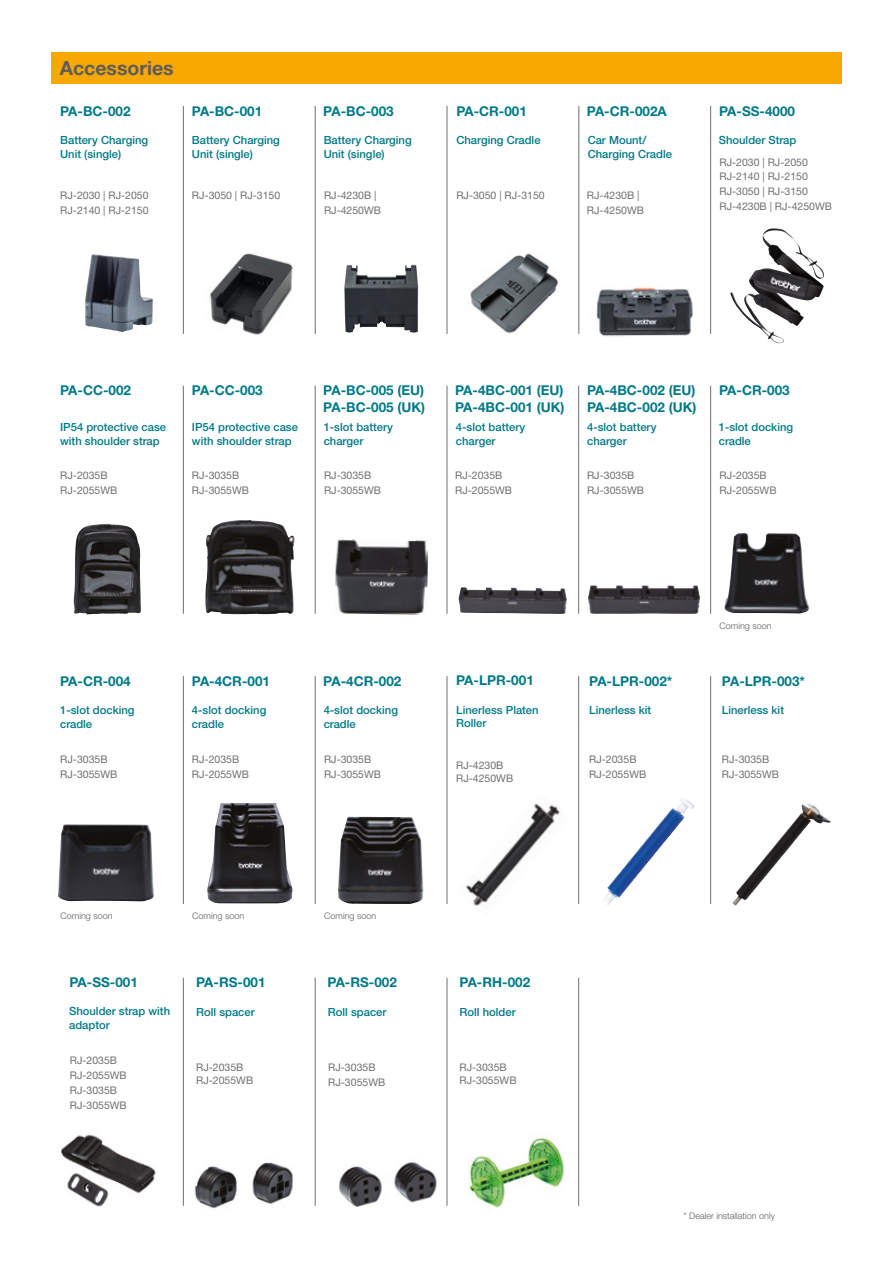
<style>
.page{position:relative;width:893px;height:1263px;background:#fff}
.page>*{position:absolute;margin:0;border:0;box-sizing:border-box;transform-origin:0 0}
.t1{font:700 19.5px "Helvetica Neue LTW1 G";color:#5c5c5b}
.t2{font:700 13.5px/16.5px "Helvetica Neue LTW1 G";color:#007988}
.t3{font:500 11.25px/13.5px "Helvetica Neue LTW1 G";color:#007988}
.t4{font:10.5px/15px "Helvetica Neue LTW1 G";color:#706f6f}
.t5{font:300 9px "Helvetica Neue LTW1 G";color:#5c5c5b}
</style>
<div class="page">
<div style="left:51px;top:52px;width:791px;height:31px;background:#f8a800"></div>
<img style="left:209px;top:253px;width:84px;height:82px">
<img style="left:344px;top:265px;width:74px;height:68px">
<hr style="left:183px;top:106px;width:1px;height:228px;background:#706f6f">
<hr style="left:315px;top:106px;width:1px;height:228px;background:#706f6f">
<hr style="left:447px;top:106px;width:1px;height:228px;background:#706f6f">
<hr style="left:578px;top:106px;width:1px;height:228px;background:#706f6f">
<hr style="left:710px;top:106px;width:1px;height:228px;background:#706f6f">
<img style="left:85px;top:254px;width:68px;height:78px">
<img style="left:730px;top:228px;width:94px;height:116px">
<img style="left:596px;top:287px;width:97px;height:50px">
<img style="left:470px;top:253px;width:89px;height:80px">
<hr style="left:183px;top:386px;width:1px;height:228px;background:#706f6f">
<hr style="left:315px;top:386px;width:1px;height:228px;background:#706f6f">
<hr style="left:447px;top:386px;width:1px;height:228px;background:#706f6f">
<hr style="left:578px;top:386px;width:1px;height:228px;background:#706f6f">
<hr style="left:710px;top:386px;width:1px;height:228px;background:#706f6f">
<hr style="left:183px;top:676px;width:1px;height:228px;background:#706f6f">
<hr style="left:315px;top:676px;width:1px;height:228px;background:#706f6f">
<hr style="left:447px;top:676px;width:1px;height:228px;background:#706f6f">
<hr style="left:710px;top:676px;width:1px;height:228px;background:#706f6f">
<hr style="left:315px;top:978px;width:1px;height:228px;background:#706f6f">
<hr style="left:578px;top:978px;width:1px;height:228px;background:#706f6f">
<hr style="left:578px;top:676px;width:1px;height:228px;background:#706f6f">
<img style="left:74px;top:524px;width:67px;height:90px">
<img style="left:205px;top:520px;width:82px;height:94px">
<img style="left:335px;top:539px;width:93px;height:76px">
<img style="left:588px;top:586px;width:112px;height:27px">
<img style="left:459px;top:587px;width:108px;height:27px">
<img style="left:724px;top:533px;width:85px;height:80px">
<img style="left:58px;top:824px;width:96px;height:77px">
<img style="left:207px;top:803px;width:86px;height:100px">
<img style="left:338px;top:817px;width:86px;height:87px">
<img style="left:628px;top:798px;width:54px;height:65px">
<img style="left:773px;top:804px;width:37px;height:44px">
<img style="left:61px;top:1134px;width:95px;height:73px">
<img style="left:252px;top:1162px;width:41px;height:42px">
<img style="left:339px;top:1157px;width:108px;height:50px">
<img style="left:466px;top:803px;width:94px;height:103px">
<img style="left:194px;top:1166px;width:43px;height:43px">
<img style="left:469px;top:1136px;width:95px;height:72px">
<hr style="left:183px;top:978px;width:1px;height:228px;background:#706f6f">
<hr style="left:447px;top:978px;width:1px;height:228px;background:#706f6f">
<h1 class="t1" style="left:60px;top:56px;width:116px">Accessories</h1>
<p class="t2" style="left:60px;top:102px;width:72px">PA-BC-002</p>
<p class="t2" style="left:192px;top:102px;width:72px">PA-BC-001</p>
<p class="t2" style="left:323px;top:102px;width:72px">PA-BC-003</p>
<p class="t2" style="left:456px;top:102px;width:72px">PA-CR-001</p>
<p class="t2" style="left:587px;top:102px;width:81px">PA-CR-002A</p>
<p class="t2" style="left:719px;top:102px;width:77px">PA-SS-4000</p>
<p class="t3" style="left:60px;top:133px;width:90px">Battery Charging<br>Unit (single)</p>
<p class="t3" style="left:456px;top:133px;width:86px">Charging Cradle</p>
<p class="t3" style="left:588px;top:133px;width:60px">Car Mount/</p>
<p class="t3" style="left:719px;top:133px;width:79px">Shoulder Strap</p>
<p class="t3" style="left:192px;top:133px;width:90px">Battery Charging<br>Unit (single)</p>
<p class="t3" style="left:324px;top:133px;width:90px">Battery Charging<br>Unit (single)</p>
<p class="t3" style="left:588px;top:147px;width:86px">Charging Cradle</p>
<p class="t4" style="left:719px;top:154px;width:114px">RJ-2030 | RJ-2050<br>RJ-2140 | RJ-2150<br>RJ-3050 | RJ-3150<br>RJ-4230B | RJ-4250WB</p>
<p class="t4" style="left:60px;top:188px;width:90px">RJ-2030 | RJ-2050<br>RJ-2140 | RJ-2150</p>
<p class="t4" style="left:192px;top:188px;width:90px">RJ-3050 | RJ-3150</p>
<p class="t4" style="left:324px;top:188px;width:58px">RJ-4230B |<br>RJ-4250WB</p>
<p class="t4" style="left:456px;top:188px;width:90px">RJ-3050 | RJ-3150</p>
<p class="t4" style="left:587px;top:188px;width:58px">RJ-4230B |<br>RJ-4250WB</p>
<p class="t2" style="left:60px;top:382px;width:72px">PA-CC-002</p>
<p class="t2" style="left:455px;top:382px;width:110px">PA-4BC-001 (EU)</p>
<p class="t2" style="left:719px;top:382px;width:72px">PA-CR-003</p>
<p class="t2" style="left:455px;top:399px;width:111px">PA-4BC-001 (UK)</p>
<p class="t2" style="left:192px;top:382px;width:72px">PA-CC-003</p>
<p class="t2" style="left:323px;top:382px;width:103px">PA-BC-005 (EU)<br>PA-BC-005 (UK)</p>
<p class="t2" style="left:587px;top:382px;width:111px">PA-4BC-002 (EU)<br>PA-4BC-002 (UK)</p>
<p class="t3" style="left:60px;top:420px;width:108px">IP54 protective case with shoulder strap</p>
<p class="t3" style="left:719px;top:420px;width:76px">1-slot docking cradle</p>
<p class="t3" style="left:192px;top:420px;width:108px">IP54 protective case with shoulder strap</p>
<p class="t3" style="left:324px;top:420px;width:71px">1-slot battery charger</p>
<p class="t3" style="left:456px;top:420px;width:71px">4-slot battery charger</p>
<p class="t3" style="left:587px;top:420px;width:71px">4-slot battery charger</p>
<p class="t4" style="left:60px;top:468px;width:58px">RJ-2035B<br>RJ-2055WB</p>
<p class="t4" style="left:192px;top:468px;width:58px">RJ-3035B<br>RJ-3055WB</p>
<p class="t4" style="left:324px;top:468px;width:58px">RJ-3035B<br>RJ-3055WB</p>
<p class="t4" style="left:455px;top:468px;width:58px">RJ-2035B<br>RJ-2055WB</p>
<p class="t4" style="left:587px;top:468px;width:58px">RJ-3035B<br>RJ-3055WB</p>
<p class="t4" style="left:719px;top:468px;width:58px">RJ-2035B<br>RJ-2055WB</p>
<p class="t5" style="left:719px;top:620px;width:54px">Coming soon</p>
<p class="t2" style="left:60px;top:672px;width:72px">PA-CR-004</p>
<p class="t2" style="left:192px;top:672px;width:80px">PA-4CR-001</p>
<p class="t2" style="left:323px;top:672px;width:80px">PA-4CR-002</p>
<p class="t2" style="left:589px;top:672px;width:85px">PA-LPR-002*</p>
<p class="t2" style="left:456px;top:672px;width:79px">PA-LPR-001</p>
<p class="t2" style="left:722px;top:672px;width:85px">PA-LPR-003*</p>
<p class="t3" style="left:456px;top:703px;width:84px">Linerless Platen<br>Roller</p>
<p class="t3" style="left:60px;top:703px;width:76px">1-slot docking cradle</p>
<p class="t3" style="left:589px;top:703px;width:64px">Linerless kit</p>
<p class="t3" style="left:192px;top:703px;width:76px">4-slot docking cradle</p>
<p class="t3" style="left:324px;top:703px;width:76px">4-slot docking cradle</p>
<p class="t3" style="left:722px;top:703px;width:64px">Linerless kit</p>
<p class="t4" style="left:60px;top:752px;width:58px">RJ-3035B<br>RJ-3055WB</p>
<p class="t4" style="left:192px;top:752px;width:58px">RJ-2035B<br>RJ-2055WB</p>
<p class="t4" style="left:324px;top:752px;width:58px">RJ-3035B<br>RJ-3055WB</p>
<p class="t4" style="left:589px;top:752px;width:58px">RJ-2035B<br>RJ-2055WB</p>
<p class="t4" style="left:722px;top:752px;width:58px">RJ-3035B<br>RJ-3055WB</p>
<p class="t4" style="left:456px;top:759px;width:58px;line-height:12.6px">RJ-4230B<br>RJ-4250WB</p>
<p class="t5" style="left:61px;top:910px;width:54px">Coming soon</p>
<p class="t5" style="left:192px;top:910px;width:54px">Coming soon</p>
<p class="t5" style="left:324px;top:910px;width:54px">Coming soon</p>
<p class="t2" style="left:69px;top:974px;width:70px">PA-SS-001</p>
<p class="t3" style="left:69px;top:1004px;width:103px">Shoulder strap with adaptor</p>
<p class="t4" style="left:70px;top:1053px;width:58px">RJ-2035B<br>RJ-2055WB<br>RJ-3035B<br>RJ-3055WB</p>
<p class="t2" style="left:196px;top:974px;width:71px">PA-RS-001</p>
<p class="t2" style="left:328px;top:974px;width:71px">PA-RS-002</p>
<p class="t2" style="left:460px;top:974px;width:72px">PA-RH-002</p>
<p class="t3" style="left:196px;top:1005px;width:60px">Roll spacer</p>
<p class="t3" style="left:328px;top:1005px;width:60px">Roll spacer</p>
<p class="t3" style="left:460px;top:1005px;width:58px">Roll holder</p>
<p class="t4" style="left:196px;top:1061px;width:58px;line-height:12.6px">RJ-2035B<br>RJ-2055WB</p>
<p class="t4" style="left:328px;top:1060px;width:58px">RJ-3035B<br>RJ-3055WB</p>
<p class="t4" style="left:460px;top:1061px;width:58px;line-height:12.6px">RJ-3035B<br>RJ-3055WB</p>
<p class="t5" style="left:683px;top:1210px;width:93px">* Dealer installation only</p>
</div>
